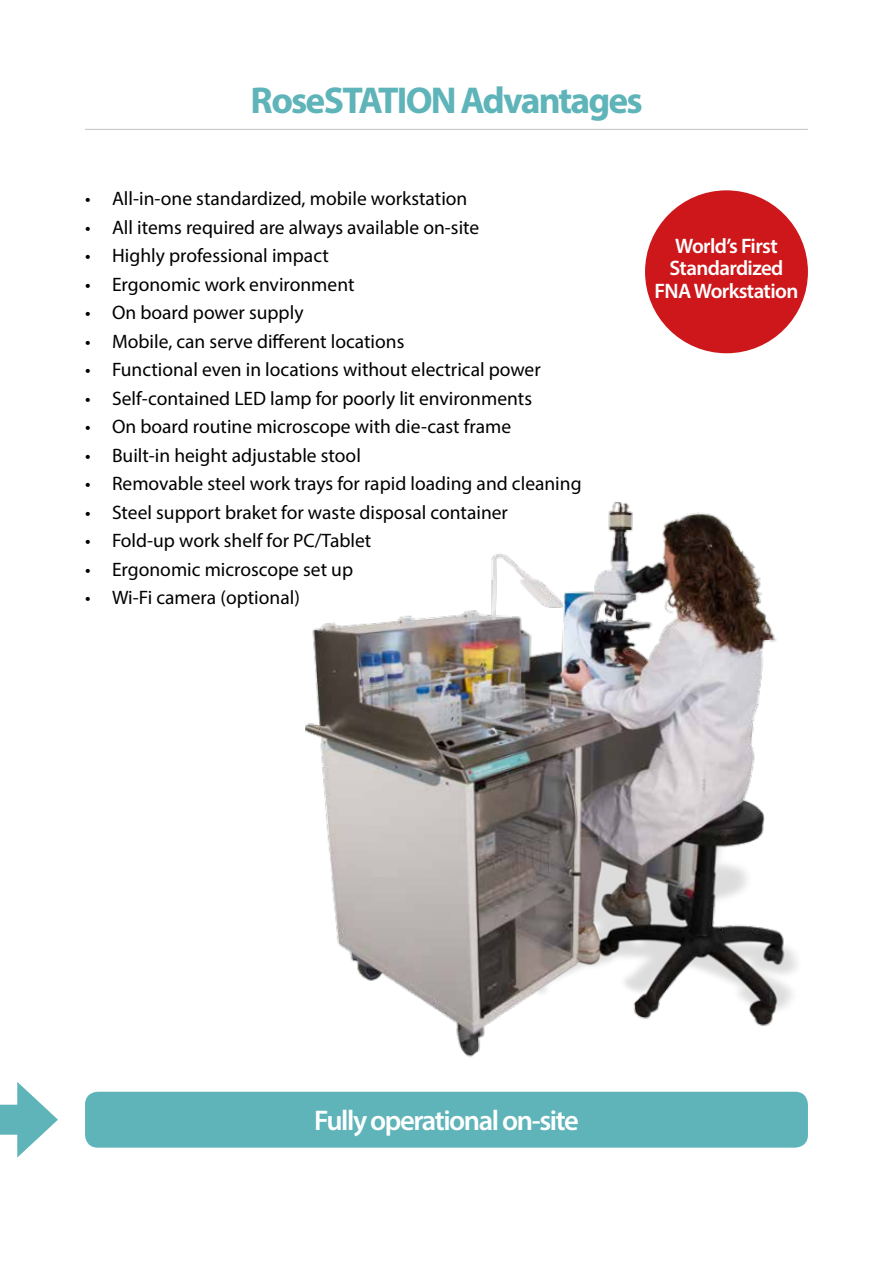
<style>
.page{position:relative;width:893px;height:1263px;background:#fff}
.page>*{position:absolute;margin:0;border:0;box-sizing:border-box;transform-origin:0 0}
.t1{font:700 37.5px "Myriad Pro";letter-spacing:-.05em;color:#5eb4b9}
.t2{font:600 28.5px "Myriad Pro";letter-spacing:-.05em;color:#fff}
.t3{font:600 21px/22.5px "Myriad Pro";letter-spacing:-.03em;color:#fff;text-align:center}
.t4{font:19.5px "Myriad Pro";color:#000}
</style>
<div class="page">
<div style="left:0;top:1105px;width:31px;height:30px;background:#5eb4b9"></div>
<svg style="left:17px;top:1082px;width:41px;height:75px"></svg>
<div style="left:85px;top:1092px;width:723px;height:55px;background:#5eb4b9;border-radius:13px"></div>
<hr style="left:85px;top:129px;width:723px;height:1px;background:#c1c0c0">
<img style="left:305px;top:501px;width:492px;height:556px">
<div style="left:645px;top:190px;width:163px;height:163px;background:#cd171a;border-radius:50%"></div>
<h1 class="t1" style="left:251px;top:76px;width:394px">RoseSTATION Advantages</h1>
<p class="t4" style="left:85px;top:186px;width:384px">• All-in-one standardized, mobile workstation</p>
<p class="t4" style="left:85px;top:215px;width:396px">• All items required are always available on-site</p>
<p class="t4" style="left:85px;top:243px;width:245px">• Highly professional impact</p>
<p class="t4" style="left:85px;top:272px;width:271px">• Ergonomic work environment</p>
<p class="t4" style="left:85px;top:300px;width:220px">• On board power supply</p>
<p class="t4" style="left:85px;top:329px;width:321px">• Mobile, can serve different locations</p>
<p class="t4" style="left:85px;top:357px;width:457px">• Functional even in locations without electrical power</p>
<p class="t4" style="left:85px;top:386px;width:448px">• Self-contained LED lamp for poorly lit environments</p>
<p class="t4" style="left:85px;top:414px;width:428px">• On board routine microscope with die-cast frame</p>
<p class="t4" style="left:85px;top:443px;width:277px">• Built-in height adjustable stool</p>
<p class="t4" style="left:85px;top:471px;width:498px">• Removable steel work trays for rapid loading and cleaning</p>
<p class="t4" style="left:85px;top:500px;width:424px">• Steel support braket for waste disposal container</p>
<p class="t4" style="left:85px;top:529px;width:288px">• Fold-up work shelf for PC/Tablet</p>
<p class="t4" style="left:85px;top:557px;width:270px">• Ergonomic microscope set up</p>
<p class="t4" style="left:85px;top:586px;width:216px">• Wi-Fi camera (optional)</p>
<p class="t3" style="left:655px;top:234px;width:145px">World’s First<br>Standardized<br>FNA Workstation</p>
<h2 class="t2" style="left:314px;top:1103px;width:266px">Fully operational on-site</h2>
</div>
